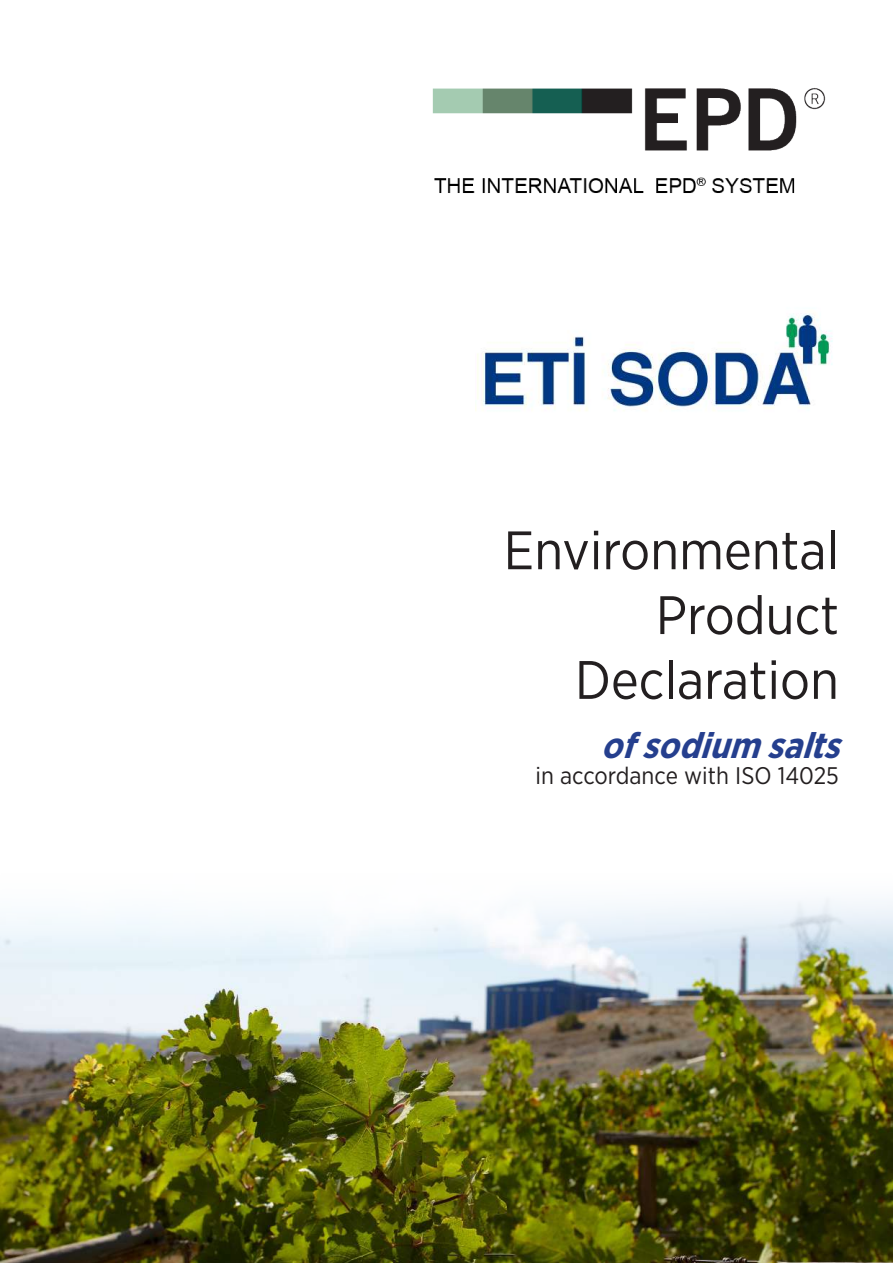
<style>
.page{position:relative;width:893px;height:1263px;background:#fff}
.page>*{position:absolute;margin:0;border:0;box-sizing:border-box;transform-origin:0 0}
.t1{font:54px/64.8px "Gotham Narrow";color:#231f20;text-align:right}
.t2{font:italic 700 36px "Gotham Narrow";color:#253f8e}
.t3{font:24px "Gotham Narrow";color:#231f20}
</style>
<div class="page">
<img style="left:432px;top:88px;width:394px;height:105px">
<img style="left:0;top:898px;width:893px;height:365px">
<img style="left:475px;top:313px;width:358px;height:98px">
<p class="t1" style="left:504px;top:517px;width:337px">Environmental<br>Product<br>Declaration</p>
<p class="t2" style="left:601px;top:722px;width:253px">ofsodium salts</p>
<p class="t3" style="left:536px;top:761px;width:305px">in accordance with ISO 14025</p>
</div>
